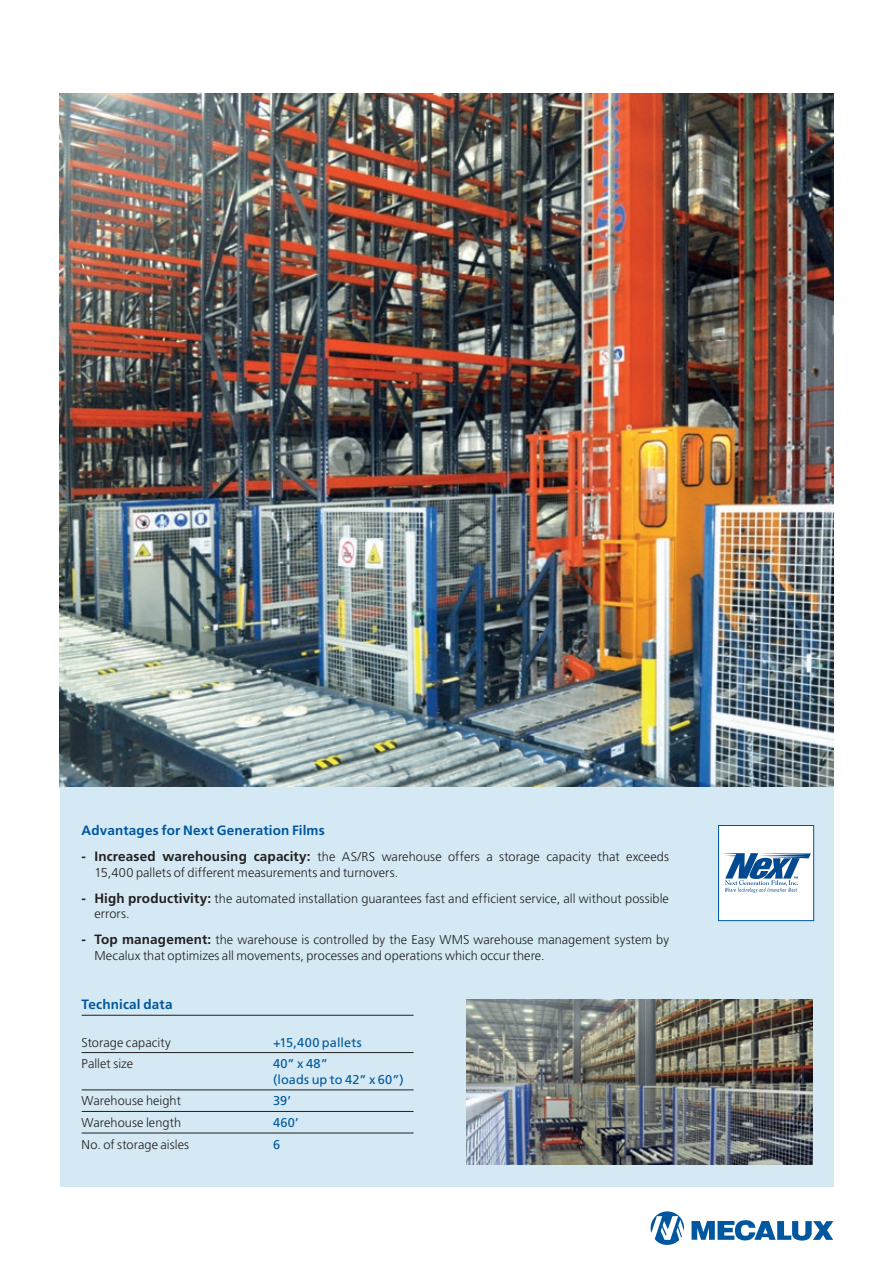
<style>
.page{position:relative;width:893px;height:1263px;background:#fff}
.page>*{position:absolute;margin:0;border:0;box-sizing:border-box;transform-origin:0 0}
.t1{font:700 13.5px "Frutiger LT Std";letter-spacing:.01em;color:#01579f}
.t2{font:300 12.75px/15.8px "Frutiger LT Std";letter-spacing:.005em;color:#231f20}
.t3{font:12.75px/15.8px "Frutiger LT Std";letter-spacing:.015em;color:#01579f}
.s1{font-weight:700;font-size:13.5px}
</style>
<div class="page">
<svg style="left:651px;top:1211px;width:33px;height:34px"></svg>
<svg style="left:692px;top:1220px;width:141px;height:21px"></svg>
<img style="left:60px;top:94px;width:773px;height:693px">
<div style="left:60px;top:787px;width:773px;height:399px;background:#d4e9f3"></div>
<div style="left:718px;top:825px;width:96px;height:96px;background:#fff;border:1px solid #01579f"></div>
<hr style="left:82px;top:1052px;width:191px;height:1px;background:#231f20">
<hr style="left:273px;top:1052px;width:141px;height:1px;background:#231f20">
<hr style="left:82px;top:1089px;width:191px;height:1px;background:#231f20">
<hr style="left:273px;top:1089px;width:141px;height:1px;background:#231f20">
<hr style="left:82px;top:1111px;width:191px;height:1px;background:#231f20">
<hr style="left:273px;top:1111px;width:141px;height:1px;background:#231f20">
<hr style="left:82px;top:1133px;width:191px;height:1px;background:#231f20">
<hr style="left:273px;top:1133px;width:141px;height:1px;background:#231f20">
<hr style="left:82px;top:1015px;width:191px;height:1px;background:#231f20">
<hr style="left:273px;top:1015px;width:141px;height:1px;background:#231f20">
<img style="left:466px;top:999px;width:346px;height:166px">
<svg style="left:722px;top:853px;width:89px;height:40px"></svg>
<p class="t1" style="left:82px;top:823px;width:245px">Advantages for Next Generation Films</p>
<p class="t2" style="left:94px;top:849px;width:576px;text-indent:-13px"><span class="s1">- Increased warehousing capacity:</span> the AS/RS warehouse offers a storage capacity that exceeds<br>15,400 pallets of different measurements and turnovers.</p>
<p class="t2" style="left:94px;top:890px;width:576px;text-indent:-13px"><span class="s1">- High productivity:</span> the automated installation guarantees fast and efficient service, all without possible errors.</p>
<p class="t2" style="left:94px;top:932px;width:576px;text-indent:-13px"><span class="s1">- Top management:</span> the warehouse is controlled by the Easy WMS warehouse management system by<br>Mecalux that optimizes all movements, processes and operations which occur there.</p>
<p class="t1" style="left:82px;top:996px;width:92px">Technical data</p>
<p class="t2" style="left:82px;top:1034px;width:91px">Storage capacity</p>
<p class="t3" style="left:273px;top:1034px;width:90px">+15,400 pallets</p>
<p class="t2" style="left:82px;top:1056px;width:53px">Pallet size</p>
<p class="t3" style="left:273px;top:1056px;width:132px">40” x 48”<br>(loads up to 42” x 60”)</p>
<p class="t2" style="left:82px;top:1093px;width:101px">Warehouse height</p>
<p class="t3" style="left:273px;top:1093px;width:20px">39’</p>
<p class="t2" style="left:82px;top:1115px;width:101px">Warehouse length</p>
<p class="t3" style="left:273px;top:1115px;width:27px">460’</p>
<p class="t2" style="left:82px;top:1136px;width:109px">No. of storage aisles</p>
<p class="t3" style="left:273px;top:1136px;width:9px">6</p>
</div>
